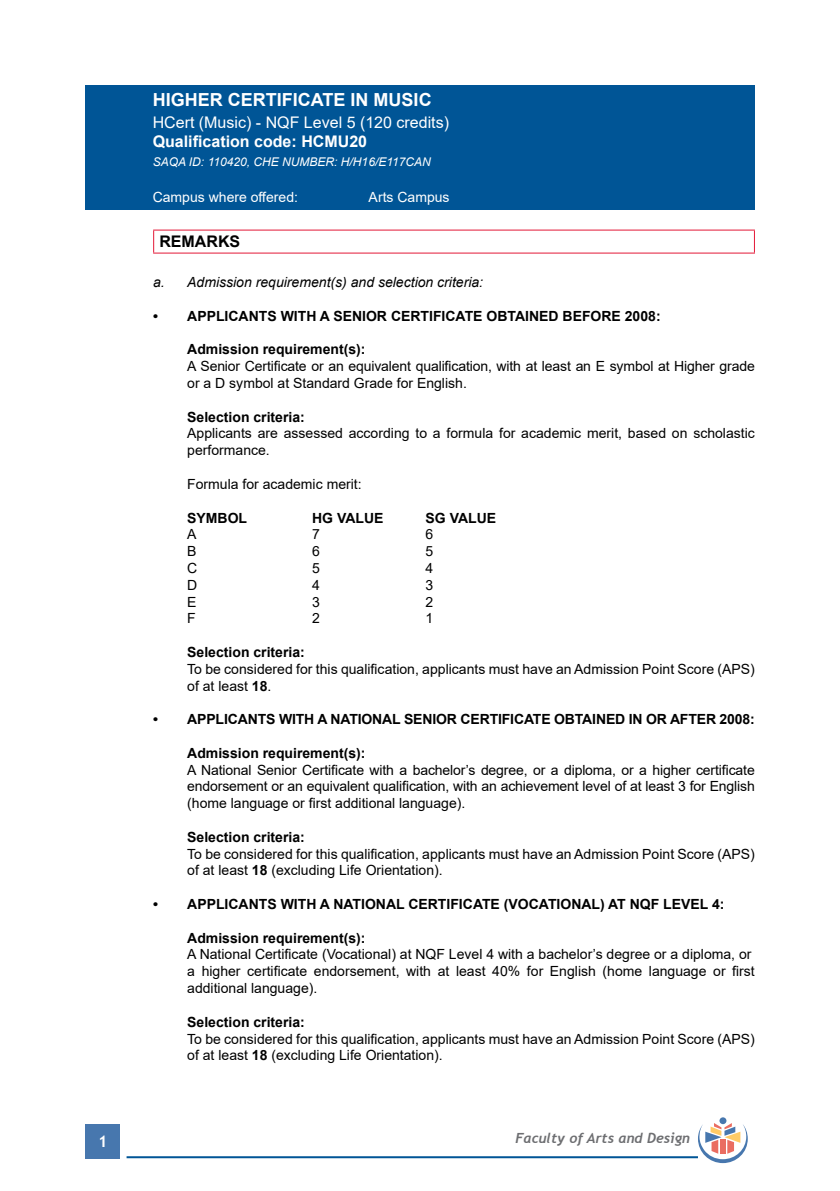
<style>
.page{position:relative;width:840px;height:1191px;background:#fff}
.page>*{position:absolute;margin:0;border:0;box-sizing:border-box;transform-origin:0 0}
.t1{font:700 18px "Arial";color:#fff}
.t2{font:16px "Arial";color:#fff}
.t3{font:700 16px "Arial";color:#fff}
.t4{font:700 16px "Arial";color:#000}
.t5{font:700 16px "Trebuchet MS";color:#fff}
.t6{font:14px/16.8px "Arial";color:#000}
.t7{font:700 14px "Arial";color:#000}
.t8{font:italic 14px "Arial";color:#000}
.t9{font:14px "Arial";color:#fff}
.t10{font:italic 700 14px "Trebuchet";color:#6d6e71}
.t11{font:italic 12px "Arial";color:#fff}
.s1{font-weight:700}
</style>
<div class="page">
<div style="left:86px;top:1124px;width:34px;height:34px;background:#4777ae"></div>
<hr style="left:126px;top:1156px;width:571px;height:2px;background:#005596">
<div style="left:719px;top:1117px;width:7px;height:7px;background:#4777ae;border-radius:50%"></div>
<svg style="left:697px;top:1123px;width:50px;height:40px"></svg>
<div style="left:85px;top:85px;width:669px;height:125px;background:#005596"></div>
<hr style="left:153px;top:230px;width:601px;height:1px;background:#e31837">
<svg style="left:153px;top:231px;width:1px;height:21px"></svg>
<svg style="left:753px;top:231px;width:1px;height:21px"></svg>
<hr style="left:153px;top:252px;width:601px;height:1px;background:#e31837">
<p class="t1" style="left:153px;top:87px;width:280px">HIGHER CERTIFICATE IN MUSIC</p>
<p class="t2" style="left:153px;top:111px;width:298px">HCert (Music) - NQF Level 5 (120 credits)</p>
<p class="t3" style="left:153px;top:130px;width:216px">Qualification code: HCMU20</p>
<p class="t11" style="left:153px;top:154px;width:279px">SAQA ID: 110420, CHE NUMBER: H/H16/E117CAN</p>
<p class="t9" style="left:153px;top:187px;width:147px">Campus where offered:</p>
<p class="t9" style="left:368px;top:187px;width:82px">Arts Campus</p>
<p class="t4" style="left:159px;top:230px;width:82px">REMARKS</p>
<p class="t8" style="left:153px;top:273px;width:331px">a. Admission requirement(s) and selection criteria:</p>
<p class="t7" style="left:153px;top:306px;width:508px">• APPLICANTS WITH A SENIOR CERTIFICATE OBTAINED BEFORE 2008:</p>
<p class="t7" style="left:187px;top:340px;width:180px">Admission requirement(s):</p>
<p class="t6" style="left:187px;top:358px;width:568px">A Senior Certificate or an equivalent qualification, with at least an E symbol at Higher grade or a D symbol at Standard Grade for English.</p>
<p class="t7" style="left:187px;top:407px;width:119px">Selection criteria:</p>
<p class="t6" style="left:187px;top:425px;width:568px">Applicants are assessed according to a formula for academic merit, based on scholastic performance.</p>
<p class="t6" style="left:187px;top:475px;width:176px">Formula for academic merit:</p>
<p class="t7" style="left:187px;top:508px;width:61px">SYMBOL</p>
<p class="t7" style="left:312px;top:508px;width:73px">HG VALUE</p>
<p class="t7" style="left:425px;top:508px;width:72px">SG VALUE</p>
<p class="t6" style="left:187px;top:526px;width:11px">A</p>
<p class="t6" style="left:312px;top:526px;width:9px">7</p>
<p class="t6" style="left:425px;top:526px;width:9px">6</p>
<p class="t6" style="left:187px;top:543px;width:11px">B</p>
<p class="t6" style="left:312px;top:543px;width:9px">6</p>
<p class="t6" style="left:425px;top:543px;width:9px">5</p>
<p class="t6" style="left:187px;top:559px;width:12px">C</p>
<p class="t6" style="left:312px;top:559px;width:9px">5</p>
<p class="t6" style="left:425px;top:559px;width:9px">4</p>
<p class="t6" style="left:187px;top:576px;width:12px">D</p>
<p class="t6" style="left:312px;top:576px;width:9px">4</p>
<p class="t6" style="left:425px;top:576px;width:9px">3</p>
<p class="t6" style="left:187px;top:593px;width:11px">E</p>
<p class="t6" style="left:312px;top:593px;width:9px">3</p>
<p class="t6" style="left:425px;top:593px;width:9px">2</p>
<p class="t6" style="left:187px;top:610px;width:10px">F</p>
<p class="t6" style="left:312px;top:610px;width:9px">2</p>
<p class="t6" style="left:425px;top:610px;width:9px">1</p>
<p class="t7" style="left:187px;top:642px;width:119px">Selection criteria:</p>
<p class="t6" style="left:187px;top:660px;width:568px">To be considered for this qualification, applicants must have an Admission Point Score (APS) of at least <span class="s1">18</span>.</p>
<p class="t7" style="left:153px;top:709px;width:603px">• APPLICANTS WITH A NATIONAL SENIOR CERTIFICATE OBTAINED IN OR AFTER 2008:</p>
<p class="t7" style="left:187px;top:743px;width:180px">Admission requirement(s):</p>
<p class="t6" style="left:187px;top:761px;width:568px;text-align:justify">A National Senior Certificate with a bachelor’s degree, or a diploma, or a higher certificate endorsement or an equivalent qualification, with an achievement level of at least 3 for English (home language or first additional language).</p>
<p class="t7" style="left:187px;top:827px;width:119px">Selection criteria:</p>
<p class="t6" style="left:187px;top:845px;width:568px">To be considered for this qualification, applicants must have an Admission Point Score (APS) of at least <span class="s1">18</span> (excluding Life Orientation).</p>
<p class="t7" style="left:153px;top:894px;width:572px">• APPLICANTS WITH A NATIONAL CERTIFICATE (VOCATIONAL) AT NQF LEVEL 4:</p>
<p class="t7" style="left:187px;top:928px;width:180px">Admission requirement(s):</p>
<p class="t6" style="left:187px;top:946px;width:568px">A National Certificate (Vocational) at NQF Level 4 with a bachelor’s degree or a diploma, or a higher certificate endorsement, with at least 40% for English (home language or first additional language).</p>
<p class="t7" style="left:187px;top:1012px;width:119px">Selection criteria:</p>
<p class="t6" style="left:187px;top:1030px;width:568px">To be considered for this qualification, applicants must have an Admission Point Score (APS) of at least <span class="s1">18</span> (excluding Life Orientation).</p>
<p class="t5" style="left:98px;top:1131px;width:11px">1</p>
<p class="t10" style="left:515px;top:1129px;width:176px">Faculty of Arts and Design</p>
</div>
